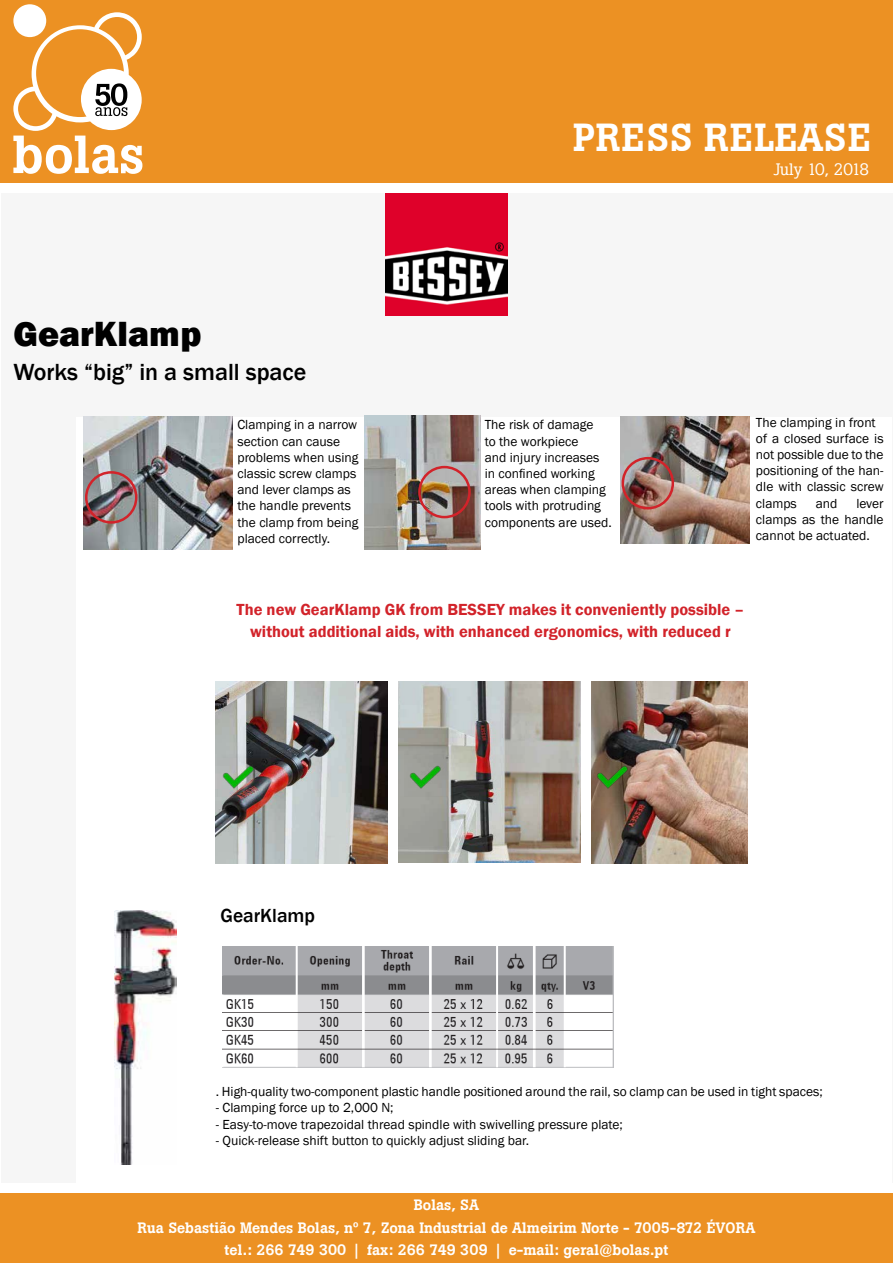
<style>
.page{position:relative;width:893px;height:1263px;background:#fff}
.page>*{position:absolute;margin:0;border:0;box-sizing:border-box;transform-origin:0 0}
.t1{font:500 39px "Boton";letter-spacing:.02em;color:#fff}
.t2{font:800 36px "Franklin Gothic";color:#000}
.t3{font:500 24px "Franklin Gothic";color:#000}
.t4{font:500 19.5px "Franklin Gothic";color:#000}
.t5{font:600 16.5px/22.5px "Franklin Gothic";color:#d2232a;text-align:center}
.t6{font:16.5px "Boton";color:#fff}
.t7{font:500 15px/22.5px "Boton";color:#fff;text-align:center}
.t8{font:13.5px/16.2px "Franklin Gothic";color:#000}
</style>
<div class="page">
<div style="left:1px;top:193px;width:891px;height:989px;background:#f6f6f6"></div>
<div style="left:77px;top:417px;width:815px;height:765px;background:#fff"></div>
<div style="left:0;top:0;width:893px;height:183px;background:#ec9123"></div>
<svg style="left:13px;top:4px;width:129px;height:170px"></svg>
<div style="left:0;top:1193px;width:893px;height:70px;background:#ec9123"></div>
<img style="left:385px;top:194px;width:123px;height:122px">
<img style="left:83px;top:417px;width:150px;height:133px">
<img style="left:364px;top:415px;width:116px;height:135px">
<img style="left:620px;top:417px;width:130px;height:127px">
<div style="left:85px;top:471px;width:52px;height:53px;border:3px solid #d2232a;border-radius:50%"></div>
<div style="left:418px;top:466px;width:53px;height:52px;border:3px solid #d2232a;border-radius:50%"></div>
<div style="left:622px;top:457px;width:52px;height:52px;border:3px solid #d2232a;border-radius:50%"></div>
<img style="left:216px;top:681px;width:171px;height:182px">
<img style="left:398px;top:681px;width:182px;height:182px">
<img style="left:592px;top:681px;width:156px;height:182px">
<img style="left:115px;top:910px;width:62px;height:254px">
<img style="left:223px;top:947px;width:391px;height:120px">
<img style="left:218px;top:754px;width:42px;height:42px">
<img style="left:405px;top:754px;width:42px;height:42px">
<img style="left:592px;top:754px;width:41px;height:42px">
<h1 class="t1" style="left:573px;top:115px;width:299px">PRESS RELEASE</h1>
<p class="t6" style="left:774px;top:160px;width:97px">July 10, 2018</p>
<h2 class="t2" style="left:13px;top:310px;width:190px">GearKlamp</h2>
<h3 class="t3" style="left:13px;top:357px;width:294px">Works “big” in a small space</h3>
<p class="t8" style="left:237px;top:417px;width:123px">Clamping in a narrow section can cause problems when using classic screw clamps and lever clamps as the handle prevents the clamp from being placed correctly.</p>
<p class="t8" style="left:485px;top:417px;width:129px">The risk of damage<br>to the workpiece<br>and injury increases in confined working areas when clamping tools with protruding components are used.</p>
<p class="t8" style="left:756px;top:414px;width:129px">The clamping in front of a closed surface is not possible due to the positioning of the han&shy;dle with classic screw clamps</p>
<p class="t8" style="left:756px;top:495px;width:129px;text-align:justify;text-indent:100px">lever clamps as the handle cannot be actuated.</p>
<p class="t8" style="left:816px;top:495px;width:23px">and</p>
<p class="t5" style="left:237px;top:598px;width:509px">The new GearKlamp GK from BESSEY makes it conveniently possible – without additional aids, with enhanced ergonomics, with reduced r</p>
<h3 class="t4" style="left:221px;top:903px;width:96px">GearKlamp</h3>
<p class="t8" style="left:216px;top:1083px;width:608px">. High-quality two-component plastic handle positioned around the rail, so clamp can be used in tight spaces;</p>
<p class="t8" style="left:216px;top:1100px;width:179px">- Clamping force up to 2,000 N;</p>
<p class="t8" style="left:216px;top:1116px;width:409px">- Easy-to-move trapezoidal thread spindle with swivelling pressure plate;</p>
<p class="t8" style="left:216px;top:1133px;width:315px">- Quick-release shift button to quickly adjust sliding bar.</p>
<p class="t7" style="left:137px;top:1194px;width:619px">Bolas, SA<br>Rua Sebastião Mendes Bolas, nº 7, Zona Industrial de Almeirim Norte - 7005-872 ÉVORA tel.: 266 749 300 | fax: 266 749 309 | e-mail: geral@bolas.pt</p>
</div>
